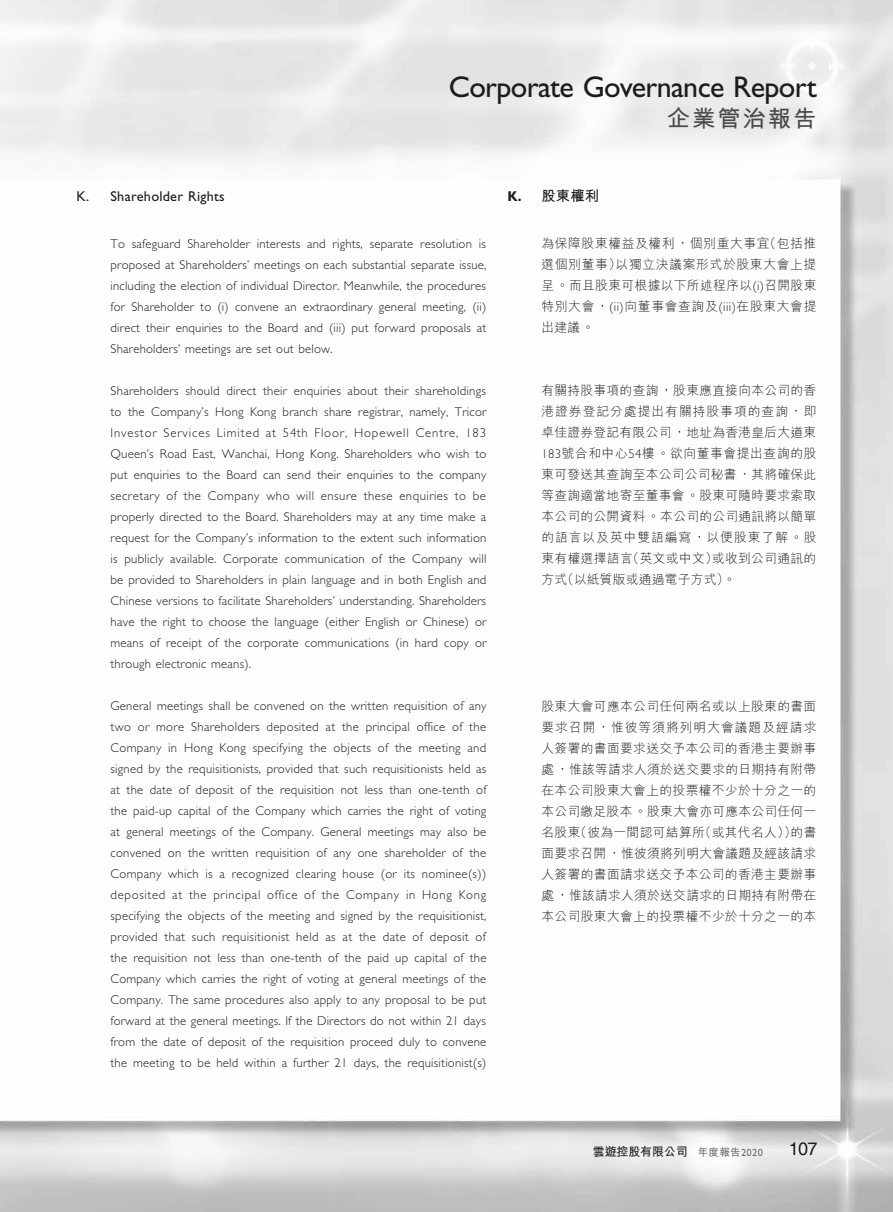
<style>
.page{position:relative;width:893px;height:1212px;background:#fff}
.page>*{position:absolute;margin:0;border:0;box-sizing:border-box;transform-origin:0 0}
.t1{font:30px "Gill Sans Std";letter-spacing:-.02em;color:#1c1c1b}
.t2{font:700 23.25px "M Hei HK";letter-spacing:.085em;color:#4a4a49}
.t3{font:18px "Helvetica";color:#1c1c1b}
.t4{font:14.25px "Gill Sans Std";letter-spacing:.015em;color:#1c1c1b}
.t5{font:700 14.25px "M Hei HK";color:#1c1c1b}
.t6{font:300 12.75px/21px "Gill Sans Std";letter-spacing:.015em;color:#1c1c1b;text-align:justify}
.t7{font:300 12.75px/21px "M Hei HK";letter-spacing:.025em;color:#1c1c1b;text-align:justify}
.t8{font:700 12px "M Hei HK";letter-spacing:-.015em;color:#1c1c1b}
.s1{font-family:"Gill Sans Std"}
.s2{font-size:10.5px;color:#6f6f6f}
.s3{font-family:"Gill Sans Std";font-weight:400;font-size:10.5px;color:#6f6f6f}
</style>
<div class="page">
<img style="left:0;top:0;width:893px;height:1212px">
<h1 class="t1" style="left:449px;top:70px;width:369px">Corporate Governance Report</h1>
<h2 class="t2" style="left:667px;top:102px;width:151px">企業管治報告</h2>
<p class="t4" style="left:77px;top:188px;width:150px">K. Shareholder Rights</p>
<p class="t6" style="left:111px;top:233px;width:377px">To safeguard Shareholder interests and rights, separate resolution is proposed at Shareholders’ meetings on each substantial separate issue, including the election of individual Director. Meanwhile, the procedures for Shareholder to (i) convene an extraordinary general meeting, (ii) direct their enquiries to the Board and (iii) put forward proposals at Shareholders’ meetings are set out below.</p>
<p class="t6" style="left:111px;top:380px;width:377px">Shareholders should direct their enquiries about their shareholdings to the Company’s Hong Kong branch share registrar, namely, Tricor Investor Services Limited at 54th Floor, Hopewell Centre, 183<br>Queen’s Road East, Wanchai, Hong Kong. Shareholders who wish to put enquiries to the Board can send their enquiries to the company secretary of the Company who will ensure these enquiries to be properly directed to the Board. Shareholders may at any time make a request for the Company’s information to the extent such information is publicly available. Corporate communication of the Company will be provided to Shareholders in plain language and in both English and Chinese versions to facilitate Shareholders’ understanding. Shareholders have the right to choose the language (either English or Chinese) or means of receipt of the corporate communications (in hard copy or through electronic means).</p>
<p class="t6" style="left:111px;top:695px;width:377px">General meetings shall be convened on the written requisition of any two or more Shareholders deposited at the principal office of the Company in Hong Kong specifying the objects of the meeting and signed by the requisitionists, provided that such requisitionists held as at the date of deposit of the requisition not less than one-tenth of the paid-up capital of the Company which carries the right of voting at general meetings of the Company. General meetings may also be convened on the written requisition of any one shareholder of the Company which is a recognized clearing house (or its nominee(s)) deposited at the principal office of the Company in Hong Kong specifying the objects of the meeting and signed by the requisitionist, provided that such requisitionist held as at the date of deposit of the requisition not less than one-tenth of the paid up capital of the Company which carries the right of voting at general meetings of the Company. The same procedures also apply to any proposal to be put forward at the general meetings. If the Directors do not within 21 days from the date of deposit of the requisition proceed duly to convene the meeting to be held within a further 21 days, the requisitionist(s)</p>
<p class="t5" style="left:507px;top:185px;width:93px"><span class="s1">K.</span> 股東權利</p>
<p class="t7" style="left:541px;top:232px;width:276px">為保障股東權益及權利，個別重大事宜（包括推選個別董事）以獨立決議案形式於股東大會上提呈。而且股東可根據以下所述程序以<span class="s1">(i)</span>召開股東特別大會，<span class="s1">(ii)</span>向董事會查詢及<span class="s1">(iii)</span>在股東大會提出建議。</p>
<p class="t7" style="left:541px;top:379px;width:276px">有關持股事項的查詢，股東應直接向本公司的香港證券登記分處提出有關持股事項的查詢，即卓佳證券登記有限公司，地址為香港皇后大道東<span class="s1">183</span>號合和中心<span class="s1">54</span>樓。欲向董事會提出查詢的股東可發送其查詢至本公司公司秘書，其將確保此等查詢適當地寄至董事會。股東可隨時要求索取本公司的公開資料。本公司的公司通訊將以簡單的語言以及英中雙語編寫，以便股東了解。股東有權選擇語言（英文或中文）或收到公司通訊的方式（以紙質版或通過電子方式）。</p>
<p class="t7" style="left:541px;top:695px;width:276px">股東大會可應本公司任何兩名或以上股東的書面要求召開，惟彼等須將列明大會議題及經請求人簽署的書面要求送交予本公司的香港主要辦事處，惟該等請求人須於送交要求的日期持有附帶在本公司股東大會上的投票權不少於十分之一的本公司繳足股本。股東大會亦可應本公司任何一名股東（彼為一間認可結算所（或其代名人））的書面要求召開，惟彼須將列明大會議題及經該請求人簽署的書面請求送交予本公司的香港主要辦事處，惟該請求人須於送交請求的日期持有附帶在本公司股東大會上的投票權不少於十分之一的本</p>
<p class="t8" style="left:593px;top:1142px;width:172px">雲遊控股有限公司 <span class="s2">年度報告</span><span class="s3">2020</span></p>
<h3 class="t3" style="left:789px;top:1138px;width:30px">107</h3>
</div>
